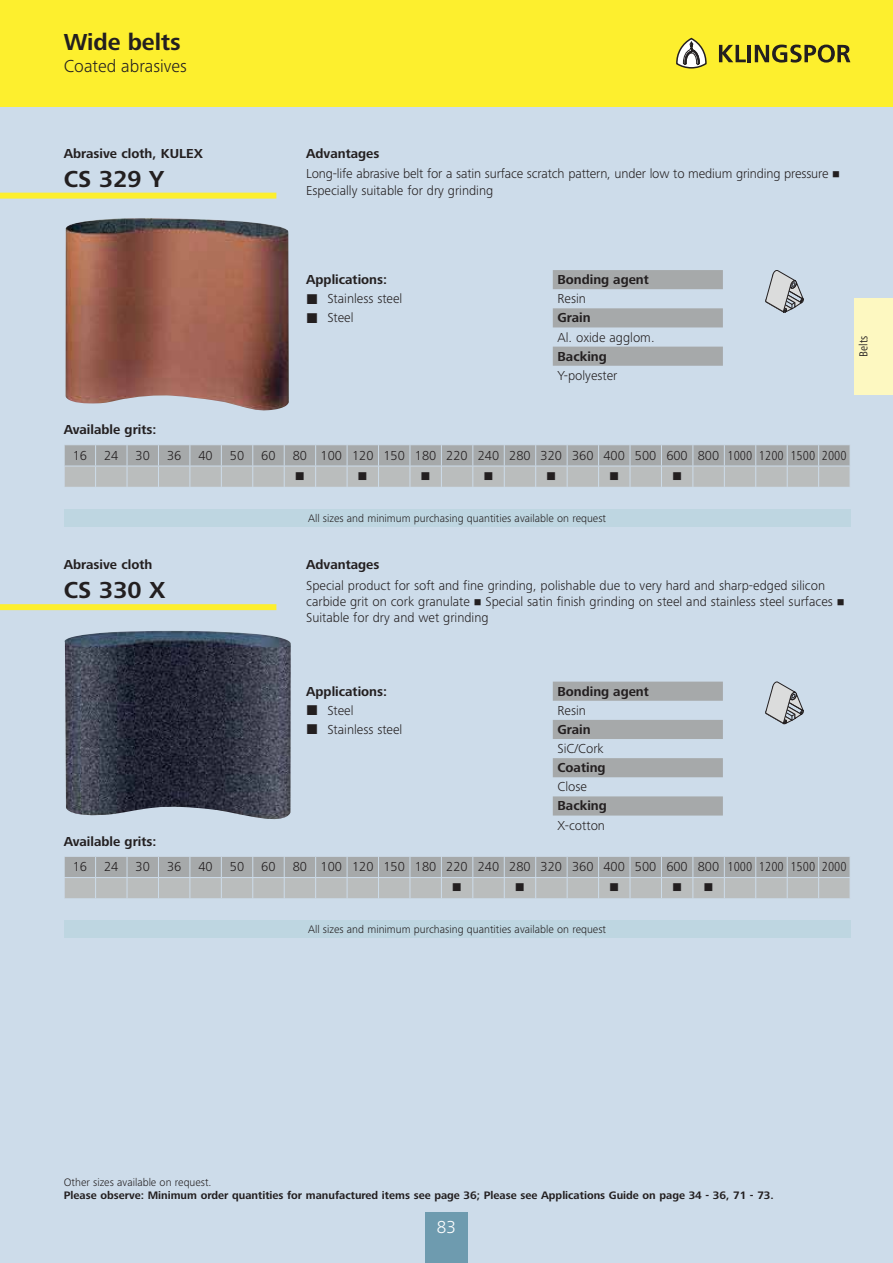
<style>
.page{position:relative;width:893px;height:1263px;background:#fff}
.page>*{position:absolute;margin:0;border:0;box-sizing:border-box;transform-origin:0 0}
.t1{font:700 24px "Frutiger Next LTW1 G";color:#231f20}
.t2{font:300 18px "Frutiger Next LTW1 G";color:#231f20}
.t3{font:300 18px "Frutiger Next LTW1 G";color:#fff}
.t4{font:300 13.5px/16.2px "Frutiger Next LTW1 G";color:#231f20}
.t5{font:700 13.5px "Frutiger Next LTW1 G";color:#231f20}
.t6{font:condensed 12px "Frutiger Next LTW1 G";color:#231f20}
.t7{font:300 11.25px "Frutiger Next LTW1 G";color:#231f20}
.t8{font:700 11.25px "Frutiger Next LTW1 G";color:#231f20}
.s1{font-stretch:condensed}
</style>
<div class="page">
<div style="left:0;top:106px;width:893px;height:1157px;background:#cddcea"></div>
<div style="left:0;top:0;width:893px;height:106px;background:#fdef2e"></div>
<div style="left:855px;top:298px;width:38px;height:97px;background:#fdf8c1"></div>
<svg style="left:719px;top:45px;width:27px;height:17px"></svg>
<hr style="left:748px;top:45px;width:3px;height:17px;background:#231f20">
<svg style="left:755px;top:45px;width:95px;height:18px"></svg>
<svg style="left:676px;top:37px;width:31px;height:32px"></svg>
<div style="left:425px;top:1212px;width:43px;height:51px;background:#6e9baf"></div>
<svg style="left:765px;top:270px;width:39px;height:43px"></svg>
<div style="left:0;top:193px;width:276px;height:6px;background:#fdef2e"></div>
<img style="left:65px;top:218px;width:224px;height:193px">
<div style="left:64px;top:509px;width:786px;height:17px;background:#bed6e1"></div>
<div style="left:553px;top:270px;width:170px;height:19px;background:#a6a9aa"></div>
<div style="left:553px;top:308px;width:170px;height:19px;background:#a6a9aa"></div>
<div style="left:553px;top:347px;width:170px;height:19px;background:#a6a9aa"></div>
<svg style="left:765px;top:682px;width:39px;height:43px"></svg>
<div style="left:0;top:604px;width:276px;height:6px;background:#fdef2e"></div>
<img style="left:64px;top:631px;width:227px;height:189px">
<div style="left:64px;top:921px;width:786px;height:17px;background:#bed6e1"></div>
<div style="left:553px;top:682px;width:170px;height:19px;background:#a6a9aa"></div>
<div style="left:553px;top:720px;width:170px;height:19px;background:#a6a9aa"></div>
<div style="left:553px;top:758px;width:170px;height:19px;background:#a6a9aa"></div>
<div style="left:553px;top:796px;width:170px;height:19px;background:#a6a9aa"></div>
<svg style="left:64px;top:445px;width:786px;height:42px;background:#b1b5b7"></svg>
<svg style="left:64px;top:856px;width:786px;height:43px;background:#b2b6b8"></svg>
<h1 class="t1" style="left:64px;top:31px;width:119px">Wide belts</h1>
<h2 class="t2" style="left:64px;top:57px;width:124px">Coated abrasives</h2>
<p class="t5" style="left:64px;top:147px;width:141px">Abrasive cloth, KULEX</p>
<h1 class="t1" style="left:64px;top:167px;width:102px">CS 329 Y</h1>
<p class="t5" style="left:306px;top:147px;width:75px">Advantages</p>
<p class="t4" style="left:306px;top:166px;width:524px">Long-life abrasive belt for a satin surface scratch pattern, under low to medium grinding pressure<br>Especially suitable for dry grinding</p>
<p class="t5" style="left:306px;top:273px;width:82px">Applications:</p>
<p class="t4" style="left:327px;top:290px;width:76px;line-height:19.2px">Stainless steel<br>Steel</p>
<p class="t5" style="left:557px;top:273px;width:93px">Bonding agent</p>
<p class="t4" style="left:557px;top:291px;width:30px">Resin</p>
<p class="t5" style="left:557px;top:311px;width:35px">Grain</p>
<p class="t4" style="left:557px;top:329px;width:99px">Al. oxide agglom.</p>
<p class="t5" style="left:557px;top:350px;width:51px">Backing</p>
<p class="t4" style="left:557px;top:368px;width:61px">Y-polyester</p>
<p class="t6" style="left:858px;top:357px;width:22px;rotate:-90deg">Belts</p>
<p class="t5" style="left:64px;top:423px;width:94px">Available grits:</p>
<p class="t4" style="left:73px;top:448px;width:16px">16</p>
<p class="t4" style="left:104px;top:448px;width:16px">24</p>
<p class="t4" style="left:136px;top:448px;width:16px">30</p>
<p class="t4" style="left:167px;top:448px;width:16px">36</p>
<p class="t4" style="left:198px;top:448px;width:16px">40</p>
<p class="t4" style="left:230px;top:448px;width:16px">50</p>
<p class="t4" style="left:261px;top:448px;width:16px">60</p>
<p class="t4" style="left:293px;top:448px;width:555px">80 100 120 150 180 220 240 280 320 360 400 500 600 800 <span class="s1">1000 1200 1500 2000</span></p>
<p class="t5" style="left:64px;top:558px;width:90px">Abrasive cloth</p>
<h1 class="t1" style="left:64px;top:579px;width:103px">CS 330 X</h1>
<p class="t7" style="left:308px;top:512px;width:299px">All sizes and minimum purchasing quantities available on request</p>
<p class="t5" style="left:306px;top:558px;width:75px">Advantages</p>
<p class="t4" style="left:306px;top:578px;width:528px">Special product for soft and fine grinding, polishable due to very hard and sharp-edged silicon carbide grit on cork granulate Special satin finish grinding on steel and stainless steel surfaces<br>Suitable for dry and wet grinding</p>
<p class="t5" style="left:306px;top:685px;width:82px">Applications:</p>
<p class="t4" style="left:327px;top:701px;width:76px;line-height:19.2px">Steel<br>Stainless steel</p>
<p class="t5" style="left:557px;top:685px;width:93px">Bonding agent</p>
<p class="t4" style="left:557px;top:703px;width:30px">Resin</p>
<p class="t5" style="left:557px;top:723px;width:35px">Grain</p>
<p class="t4" style="left:557px;top:741px;width:48px">SiC/Cork</p>
<p class="t5" style="left:557px;top:761px;width:50px">Coating</p>
<p class="t4" style="left:557px;top:779px;width:31px">Close</p>
<p class="t5" style="left:557px;top:799px;width:51px">Backing</p>
<p class="t4" style="left:557px;top:818px;width:49px">X-cotton</p>
<p class="t5" style="left:64px;top:835px;width:94px">Available grits:</p>
<p class="t4" style="left:73px;top:859px;width:16px">16</p>
<p class="t4" style="left:104px;top:859px;width:16px">24</p>
<p class="t4" style="left:136px;top:859px;width:16px">30</p>
<p class="t4" style="left:167px;top:859px;width:16px">36</p>
<p class="t4" style="left:198px;top:859px;width:16px">40</p>
<p class="t4" style="left:230px;top:859px;width:16px">50</p>
<p class="t4" style="left:261px;top:859px;width:16px">60</p>
<p class="t4" style="left:293px;top:859px;width:555px">80 100 120 150 180 220 240 280 320 360 400 500 600 800 <span class="s1">1000 1200 1500 2000</span></p>
<p class="t7" style="left:308px;top:924px;width:299px">All sizes and minimum purchasing quantities available on request</p>
<p class="t7" style="left:64px;top:1176px;width:149px">Other sizes available on request.</p>
<p class="t8" style="left:64px;top:1190px;width:712px">Please observe: Minimum order quantities for manufactured items see page 36; Please see Applications Guide on page 34 - 36, 71 - 73.</p>
<h2 class="t3" style="left:437px;top:1219px;width:21px">83</h2>
</div>
